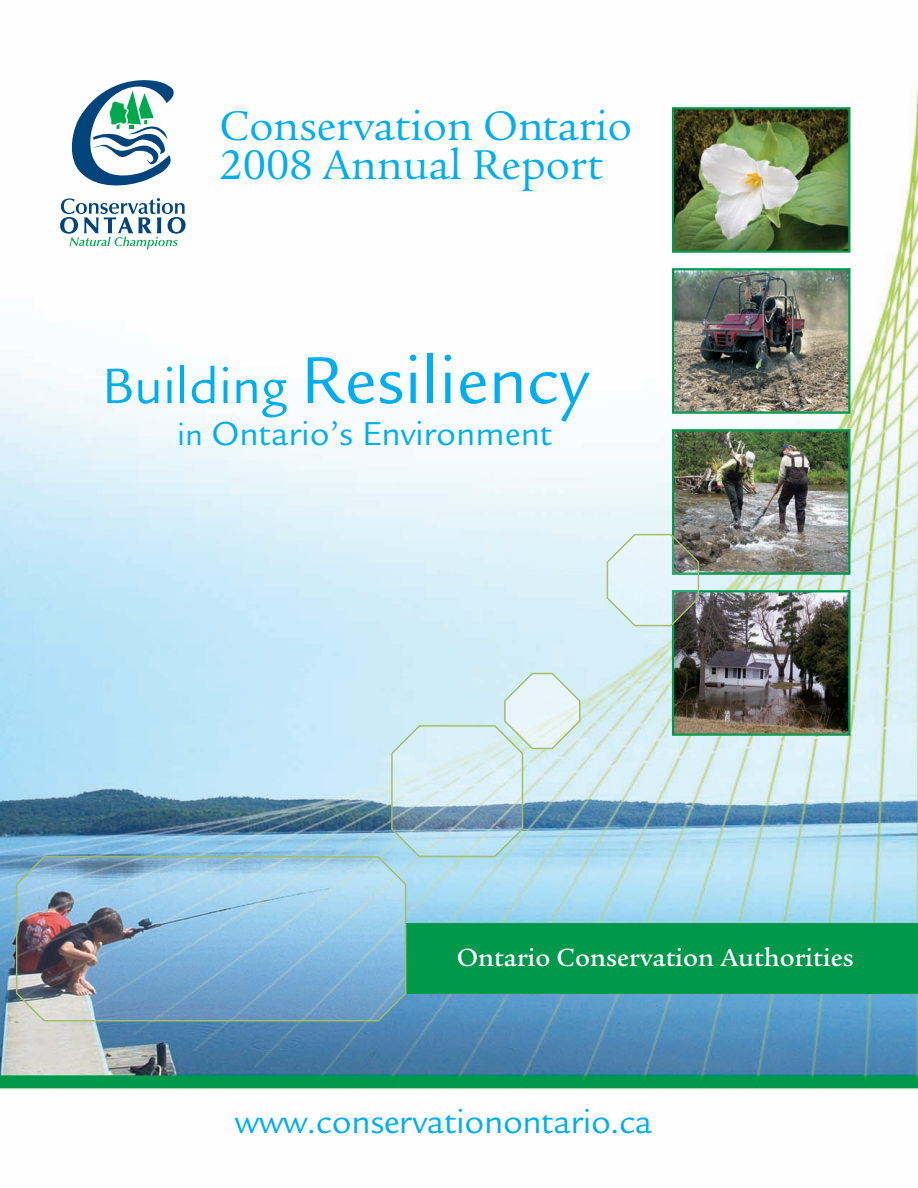
<style>
.page{position:relative;width:918px;height:1188px;background:#fff}
.page>*{position:absolute;margin:0;border:0;box-sizing:border-box;transform-origin:0 0}
.t1{font:72px "Legacy Sans Std";color:#00aeef}
.t2{font:45px/39px "Legacy Serif Std";color:#00aeef}
.t3{font:36px "Legacy Sans Std";letter-spacing:-.01em;color:#00aeef}
.t4{font:500 27px "Legacy Serif Std";color:#fff}
.s1{font-size:54px}
.s2{font-size:33.3px}
</style>
<div class="page">
<img style="left:0;top:86px;width:918px;height:1004px">
<svg style="left:68px;top:80px;width:106px;height:109px"></svg>
<svg style="left:60px;top:198px;width:126px;height:51px"></svg>
<svg style="left:391px;top:673px;width:189px;height:184px;background:#c1dde5"></svg>
<div style="left:406px;top:923px;width:512px;height:71px;background:#00984a"></div>
<img style="left:16px;top:856px;width:390px;height:165px">
<img style="left:675px;top:110px;width:172px;height:140px">
<div style="left:672px;top:107px;width:178px;height:146px;border:2px solid #00984a"></div>
<img style="left:675px;top:271px;width:172px;height:140px">
<div style="left:672px;top:268px;width:178px;height:146px;border:2px solid #00984a"></div>
<img style="left:675px;top:432px;width:172px;height:140px">
<div style="left:672px;top:429px;width:178px;height:146px;border:2px solid #00984a"></div>
<img style="left:675px;top:593px;width:172px;height:140px">
<div style="left:672px;top:590px;width:178px;height:146px;border:2px solid #00984a"></div>
<svg style="left:607px;top:534px;width:92px;height:92px;background:#c2d3d1"></svg>
<p class="t2" style="left:219px;top:111px;width:414px">Conservation Ontario<br>2008 Annual Report</p>
<h1 class="t1" style="left:102px;top:353px;width:488px"><span class="s1">Building</span> Resiliency</h1>
<p class="t3" style="left:177px;top:420px;width:377px"><span class="s2">in</span> Ontario’s Environment</p>
<p class="t4" style="left:457px;top:948px;width:398px">Ontario Conservation Authorities</p>
<p class="t3" style="left:234px;top:1108px;width:420px">www.conservationontario.ca</p>
</div>
